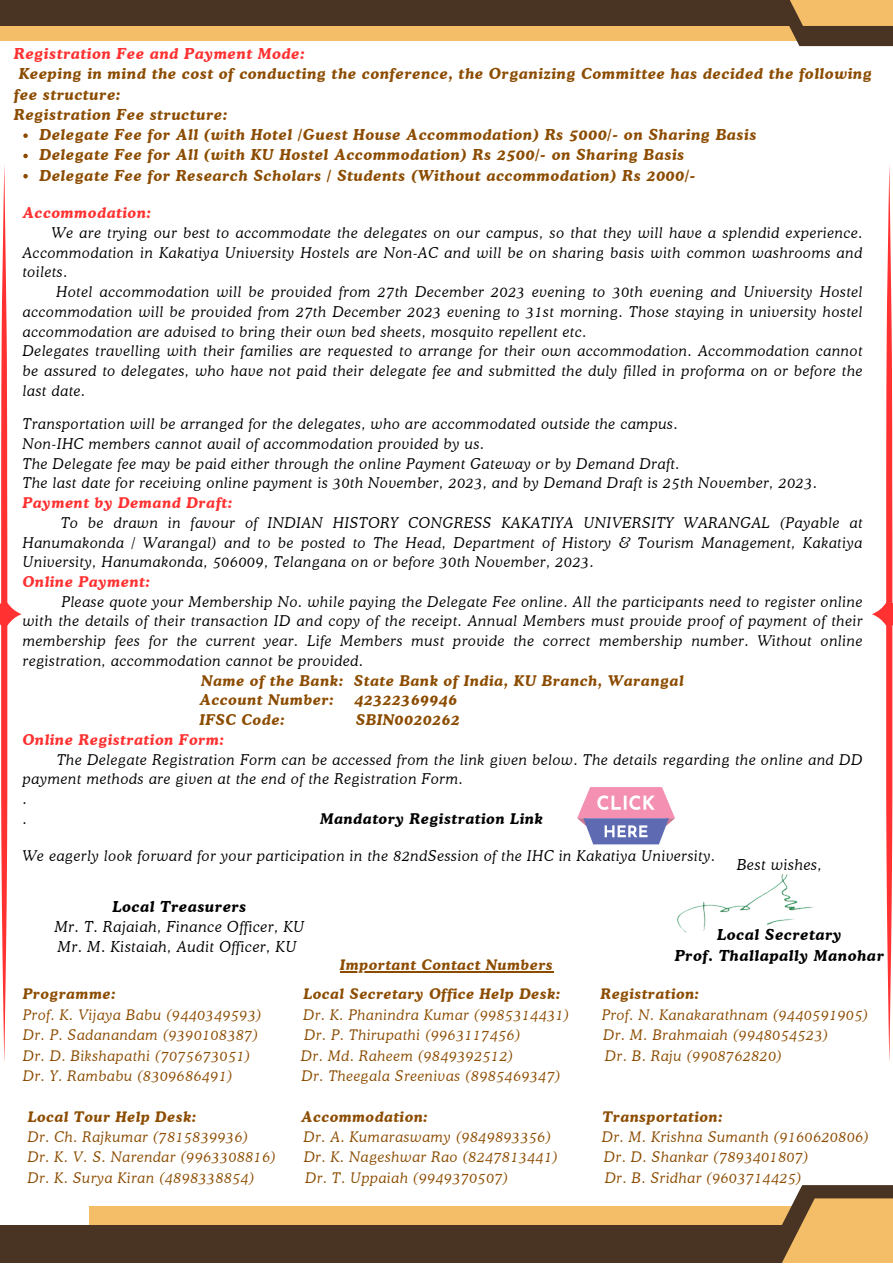
<style>
.page{position:relative;width:893px;height:1264px;background:#fff}
.page>*{position:absolute;margin:0;border:0;box-sizing:border-box;transform-origin:0 0}
.t1{font:italic 700 15px/20.2px "Cooper BT";letter-spacing:.05em;color:#8c4c00}
.t2{font:italic 300 15px "Cooper BT";letter-spacing:.05em;color:#000}
.t3{font:italic 700 15px "Cooper BT";letter-spacing:.05em;color:#000}
.t4{font:italic 700 15px "Cooper BT";letter-spacing:.05em;color:#ff3131}
.t5{font:italic 300 14.7px/19.6px "Cooper BT";letter-spacing:.05em;color:#000;text-align:justify}
.t6{font:italic 700 14.7px "Cooper BT";letter-spacing:.05em;color:#8c4c00}
.t7{font:italic 700 14.7px "Cooper BT";letter-spacing:.05em;color:#ff3131}
.t8{font:italic 700 14.7px "Cooper BT";letter-spacing:.05em;color:#000}
.t9{font:italic 300 14.4px "Cooper BT";letter-spacing:.05em;color:#8c4c00}
.t10{font:italic 700 14.4px "Cooper BT";letter-spacing:.05em;color:#8c4c00}
</style>
<div class="page">
<div style="left:0;top:0;width:822px;height:41px;background:#f4be69"></div>
<div style="left:89px;top:1205px;width:803px;height:57px;background:#f4be69"></div>
<div style="left:0;top:0;width:892px;height:26px;background:#493423"></div>
<div style="left:0;top:1225px;width:892px;height:37px;background:#493423"></div>
<div style="left:789px;top:26px;width:103px;height:20px;background:#493423"></div>
<svg style="left:754px;top:1185px;width:138px;height:21px;fill:#493423"></svg>
<div style="left:790px;top:0;width:102px;height:26px;background:#f4be69"></div>
<svg style="left:779px;top:1198px;width:113px;height:64px;fill:#f4be69"></svg>
<img style="left:677px;top:874px;width:136px;height:59px">
<svg style="left:577px;top:787px;width:98px;height:57px"></svg>
<svg style="left:23px;top:133px;width:5px;height:5px"></svg>
<svg style="left:23px;top:154px;width:5px;height:4px"></svg>
<hr style="left:340px;top:971px;width:213px;height:1px;background:#8c4c00">
<svg style="left:872px;top:165px;width:20px;height:897px"></svg>
<svg style="left:0;top:165px;width:28px;height:897px"></svg>
<p class="t4" style="left:14px;top:45px;width:292px">Registration Fee and Payment Mode:</p>
<p class="t1" style="left:14px;top:64px;width:859px;text-indent:5px">Keeping in mind the cost of conducting the conference, the Organizing Committee has decided the following fee structure:</p>
<p class="t1" style="left:14px;top:104px;width:215px">Registration Fee structure:</p>
<p class="t1" style="left:40px;top:124px;width:718px">Delegate Fee for All (with Hotel /Guest House Accommodation) Rs 5000/- on Sharing Basis</p>
<p class="t1" style="left:40px;top:145px;width:646px">Delegate Fee for All (with KU Hostel Accommodation) Rs 2500/- on Sharing Basis</p>
<p class="t1" style="left:40px;top:165px;width:657px">Delegate Fee for Research Scholars / Students (Without accommodation) Rs 2000/-</p>
<p class="t7" style="left:23px;top:204px;width:130px">Accommodation:</p>
<p class="t5" style="left:23px;top:223px;width:841px;text-indent:29px">We are trying our best to accommodate the delegates on our campus, so that they will have a splendid experience.<br>Accommodation in Kakatiya University Hostels are Non-AC and will be on sharing basis with common washrooms and toilets.</p>
<p class="t5" style="left:23px;top:282px;width:841px;text-indent:34px">Hotel accommodation will be provided from 27th December 2023 evening to 30th evening and University Hostel accommodation will be provided from 27th December 2023 evening to 31st morning. Those staying in university hostel accommodation are advised to bring their own bed sheets, mosquito repellent etc.</p>
<p class="t5" style="left:23px;top:341px;width:841px">Delegates travelling with their families are requested to arrange for their own accommodation. Accommodation cannot be assured to delegates, who have not paid their delegate fee and submitted the duly filled in proforma on or before the last date.</p>
<p class="t5" style="left:23px;top:414px;width:656px">Transportation will be arranged for the delegates, who are accommodated outside the campus.</p>
<p class="t5" style="left:23px;top:434px;width:463px">Non-IHC members cannot avail of accommodation provided by us.</p>
<p class="t5" style="left:23px;top:453px;width:658px">The Delegate fee may be paid either through the online Payment Gateway or by Demand Draft.</p>
<p class="t5" style="left:23px;top:473px;width:795px">The last date for receiving online payment is 30th November, 2023, and by Demand Draft is 25th November, 2023.</p>
<p class="t7" style="left:23px;top:494px;width:211px">Payment by Demand Draft:</p>
<p class="t5" style="left:23px;top:513px;width:841px;text-indent:38px">To be drawn in favour of INDIAN HISTORY CONGRESS KAKATIYA UNIVERSITY WARANGAL (Payable at Hanumakonda / Warangal) and to be posted to The Head, Department of History &amp; Tourism Management, Kakatiya University, Hanumakonda, 506009, Telangana on or before 30th November, 2023.</p>
<p class="t7" style="left:23px;top:572px;width:129px">Online Payment:</p>
<p class="t5" style="left:23px;top:591px;width:841px;text-indent:39px">Please quote your Membership No. while paying the Delegate Fee online. All the participants need to register online with the details of their transaction ID and copy of the receipt. Annual Members must provide proof of payment of their membership fees for the current year. Life Members must provide the correct membership number. Without online registration, accommodation cannot be provided.</p>
<p class="t6" style="left:201px;top:671px;width:484px">Name of the Bank: State Bank of India, KU Branch, Warangal</p>
<p class="t6" style="left:200px;top:691px;width:136px">Account Number:</p>
<p class="t6" style="left:355px;top:691px;width:104px">42322369946</p>
<p class="t6" style="left:200px;top:710px;width:86px">IFSC Code:</p>
<p class="t6" style="left:356px;top:710px;width:105px">SBIN0020262</p>
<p class="t7" style="left:23px;top:730px;width:203px">Online Registration Form:</p>
<p class="t5" style="left:23px;top:749px;width:841px;text-indent:34px">The Delegate Registration Form can be accessed from the link given below. The details regarding the online and DD payment methods are given at the end of the Registration Form.</p>
<p class="t5" style="left:23px;top:789px;width:5px">.</p>
<p class="t5" style="left:23px;top:808px;width:5px">.</p>
<p class="t8" style="left:320px;top:809px;width:224px">Mandatory Registration Link</p>
<p class="t5" style="left:23px;top:846px;width:693px">We eagerly look forward for your participation in the 82ndSession of the IHC in Kakatiya University.</p>
<p class="t2" style="left:737px;top:855px;width:86px">Best wishes,</p>
<p class="t3" style="left:113px;top:897px;width:135px">Local Treasurers</p>
<p class="t2" style="left:55px;top:917px;width:251px">Mr. T. Rajaiah, Finance Officer, KU</p>
<p class="t2" style="left:58px;top:937px;width:240px">Mr. M. Kistaiah, Audit Officer, KU</p>
<p class="t10" style="left:340px;top:955px;width:214px">Important Contact Numbers</p>
<p class="t3" style="left:717px;top:925px;width:126px">Local Secretary</p>
<p class="t3" style="left:675px;top:946px;width:210px">Prof. Thallapally Manohar</p>
<p class="t10" style="left:23px;top:985px;width:94px">Programme:</p>
<p class="t10" style="left:304px;top:985px;width:258px">Local Secretary Office Help Desk:</p>
<p class="t10" style="left:601px;top:985px;width:100px">Registration:</p>
<p class="t9" style="left:23px;top:1006px;width:240px">Prof. K. Vijaya Babu (9440349593)</p>
<p class="t9" style="left:303px;top:1006px;width:267px">Dr. K. Phanindra Kumar (9985314431)</p>
<p class="t9" style="left:602px;top:1006px;width:267px">Prof. N. Kanakarathnam (9440591905)</p>
<p class="t9" style="left:23px;top:1026px;width:236px">Dr. P. Sadanandam (9390108387)</p>
<p class="t9" style="left:304px;top:1026px;width:217px">Dr. P. Thirupathi (9963117456)</p>
<p class="t9" style="left:603px;top:1026px;width:226px">Dr. M. Brahmaiah (9948054523)</p>
<p class="t9" style="left:23px;top:1047px;width:228px">Dr. D. Bikshapathi (7075673051)</p>
<p class="t9" style="left:301px;top:1047px;width:213px">Dr. Md. Raheem (9849392512)</p>
<p class="t9" style="left:605px;top:1047px;width:178px">Dr. B. Raju (9908762820)</p>
<p class="t9" style="left:23px;top:1067px;width:211px">Dr. Y. Rambabu (8309686491)</p>
<p class="t9" style="left:302px;top:1067px;width:260px">Dr. Theegala Sreenivas (8985469347)</p>
<p class="t10" style="left:28px;top:1107px;width:170px">Local Tour Help Desk:</p>
<p class="t10" style="left:301px;top:1107px;width:128px">Accommodation:</p>
<p class="t10" style="left:602px;top:1107px;width:121px">Transportation:</p>
<p class="t9" style="left:28px;top:1127px;width:222px">Dr. Ch. Rajkumar (7815839936)</p>
<p class="t9" style="left:304px;top:1127px;width:249px">Dr. A. Kumaraswamy (9849893356)</p>
<p class="t9" style="left:602px;top:1127px;width:268px">Dr. M. Krishna Sumanth (9160620806)</p>
<p class="t9" style="left:28px;top:1148px;width:249px">Dr. K. V. S. Narendar (9963308816)</p>
<p class="t9" style="left:304px;top:1148px;width:255px">Dr. K. Nageshwar Rao (8247813441)</p>
<p class="t9" style="left:604px;top:1148px;width:206px">Dr. D. Shankar (7893401807)</p>
<p class="t9" style="left:28px;top:1168px;width:228px">Dr. K. Surya Kiran (4898338854)</p>
<p class="t9" style="left:305px;top:1168px;width:204px">Dr. T. Uppaiah (9949370507)</p>
<p class="t9" style="left:605px;top:1168px;width:198px">Dr. B. Sridhar (9603714425)</p>
</div>
